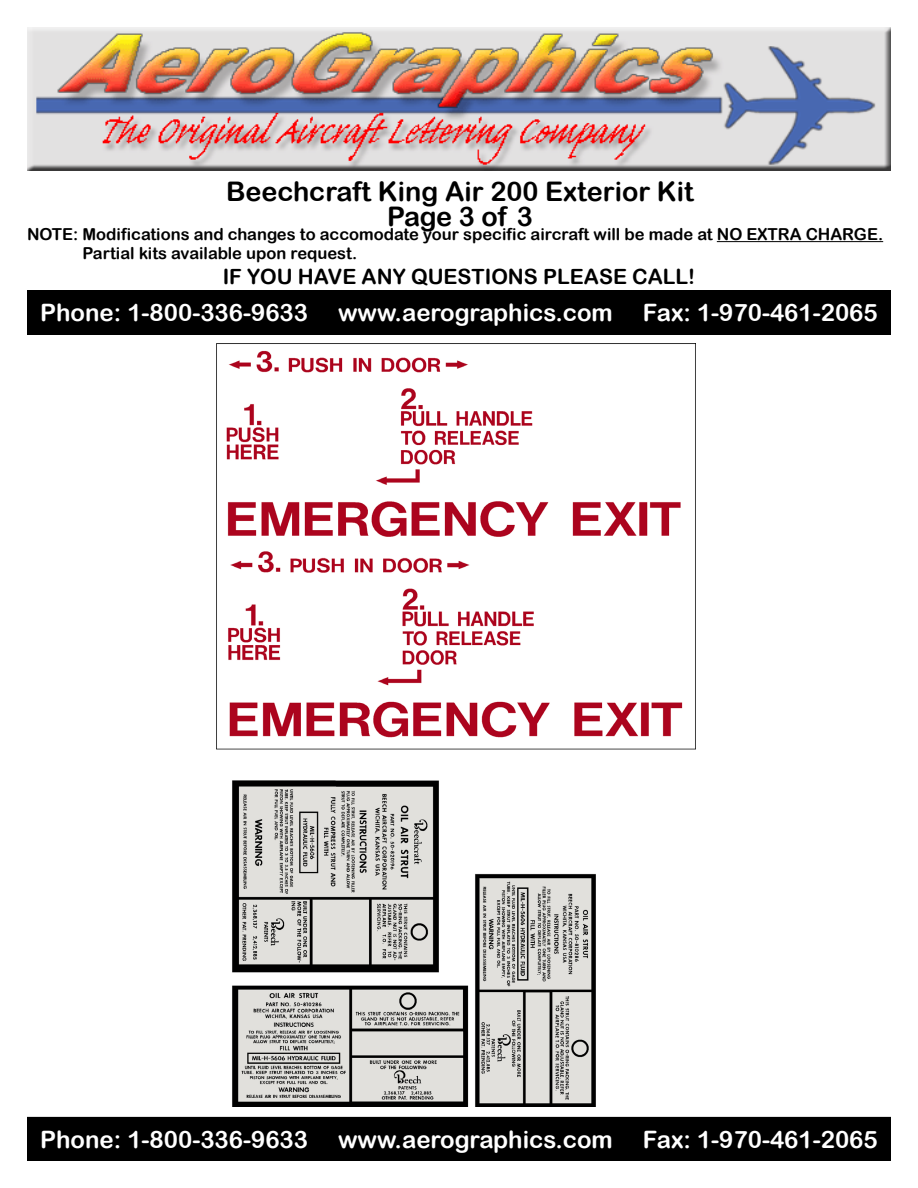
<style>
.page{position:relative;width:918px;height:1188px;background:#fff}
.page>*{position:absolute;margin:0;border:0;box-sizing:border-box;transform-origin:0 0}
.t1{font:27px "Arial Rounded MT Bold";color:#000}
.t2{font:24px "Arial Rounded MT Bold";color:#fff}
.t3{font:21px "Arial Rounded MT Bold";color:#000}
.t4{font:16.5px "Arial Rounded MT Bold";color:#000}
</style>
<div class="page">
<img style="left:27px;top:27px;width:864px;height:143px">
<div style="left:27px;top:1117px;width:864px;height:44px;border:2px solid #000"></div>
<div style="left:27px;top:1118px;width:864px;height:43px;background:#000"></div>
<hr style="left:717px;top:241px;width:166px;height:1px;background:#000">
<div style="left:27px;top:290px;width:864px;height:45px;background:#000"></div>
<img style="left:216px;top:343px;width:480px;height:763px">
<p class="t1" style="left:226px;top:175px;width:469px">Beechcraft King Air 200 Exterior Kit</p>
<p class="t1" style="left:387px;top:201px;width:147px">Page 3 of 3</p>
<p class="t4" style="left:27px;top:224px;width:858px">NOTE: Modifications and changes to accomodate your specific aircraft will be made at NO EXTRA CHARGE.</p>
<p class="t3" style="left:223px;top:264px;width:474px">IF YOU HAVE ANY QUESTIONS PLEASE CALL!</p>
<h2 class="t2" style="left:40px;top:298px;width:270px">Phone: 1-800-336-9633</h2>
<h2 class="t2" style="left:338px;top:298px;width:276px">www.aerographics.com</h2>
<h2 class="t2" style="left:643px;top:298px;width:236px">Fax: 1-970-461-2065</h2>
<p class="t4" style="left:82px;top:243px;width:276px">Partial kits available upon request.</p>
<h2 class="t2" style="left:40px;top:1125px;width:270px">Phone: 1-800-336-9633</h2>
<h2 class="t2" style="left:338px;top:1125px;width:276px">www.aerographics.com</h2>
<h2 class="t2" style="left:643px;top:1125px;width:236px">Fax: 1-970-461-2065</h2>
</div>
